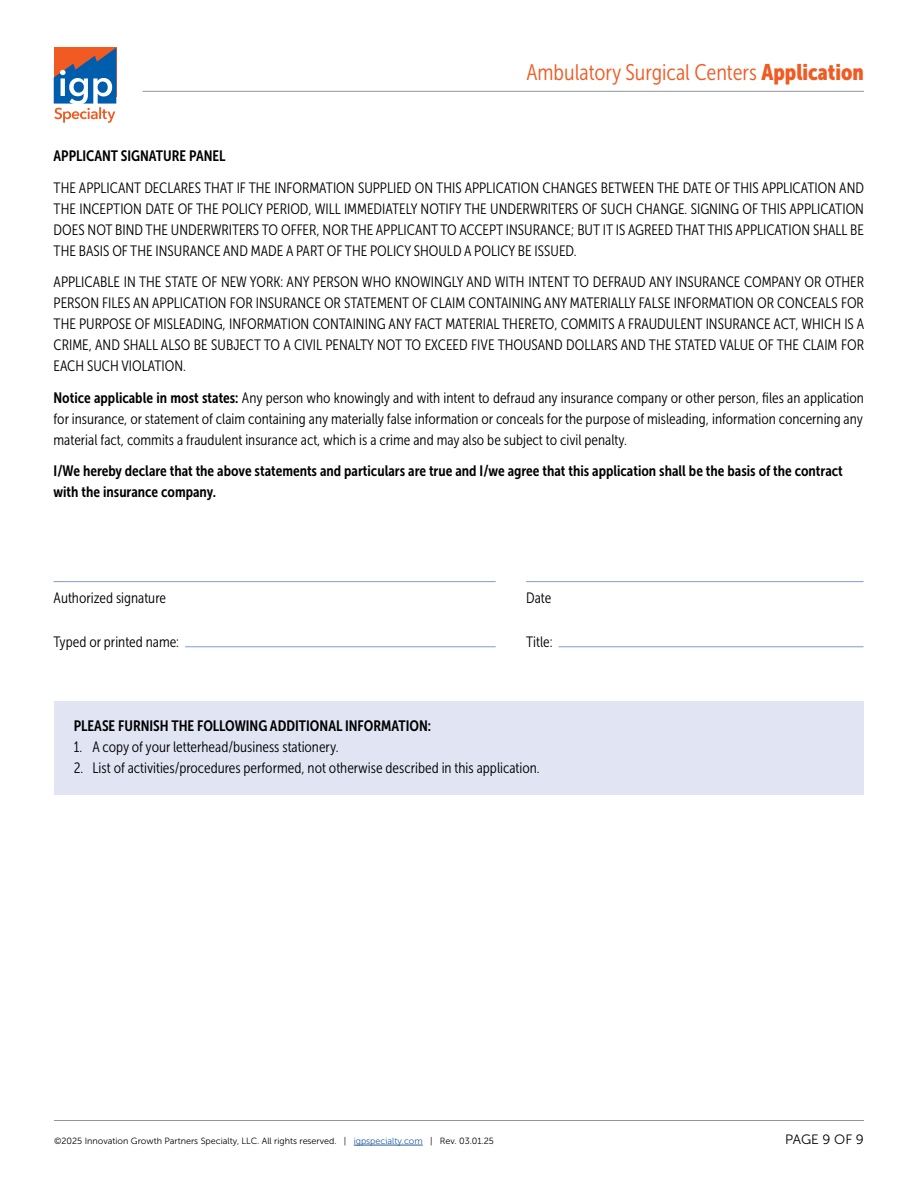
<style>
.page{position:relative;width:918px;height:1188px;background:#fff}
.page>*{position:absolute;margin:0;border:0;box-sizing:border-box;transform-origin:0 0}
.t1{font:22.5px "Museo Sans Cond 300";color:#f15a22}
.t2{font:15px/21px "Museo Sans Cond 300";color:#000;text-align:justify}
.t3{font:15px/21px "Museo Sans Cond 700";color:#000}
.t4{font:13.5px "Museo Sans 300";letter-spacing:-.005em;color:#000}
.t5{font:9px "Museo Sans 300";color:#000}
.s1{font-family:"Museo Sans Cond 900"}
.s2{font-family:"Museo Sans Cond 700"}
.s3{color:#215e9e}
</style>
<div class="page">
<hr style="left:54px;top:1120px;width:810px;height:1px;background:#939598">
<hr style="left:354px;top:1145px;width:69px;height:1px;background:#215e9e">
<hr style="left:143px;top:91px;width:721px;height:1px;background:#939598">
<svg style="left:54px;top:48px;width:62px;height:75px"></svg>
<div style="left:54px;top:701px;width:810px;height:94px;background:#e1e4f3"></div>
<hr style="left:54px;top:581px;width:442px;height:1px;background:#829acf">
<hr style="left:526px;top:581px;width:338px;height:1px;background:#829acf">
<hr style="left:185px;top:646px;width:311px;height:1px;background:#829acf">
<hr style="left:558px;top:646px;width:306px;height:1px;background:#829acf">
<h1 class="t1" style="left:526px;top:60px;width:339px">Ambulatory Surgical Centers <span class="s1">Application</span></h1>
<p class="t3" style="left:54px;top:146px;width:173px">APPLICANT SIGNATURE PANEL</p>
<p class="t2" style="left:54px;top:177px;width:812px">THE APPLICANT DECLARES THAT IF THE INFORMATION SUPPLIED ON THIS APPLICATION CHANGES BETWEEN THE DATE OF THIS APPLICATION AND THE INCEPTION DATE OF THE POLICY PERIOD, WILL IMMEDIATELY NOTIFY THE UNDERWRITERS OF SUCH CHANGE. SIGNING OF THIS APPLICATION DOES NOT BIND THE UNDERWRITERS TO OFFER, NOR THE APPLICANT TO ACCEPT INSURANCE; BUT IT IS AGREED THAT THIS APPLICATION SHALL BE THE BASIS OF THE INSURANCE AND MADE A PART OF THE POLICY SHOULD A POLICY BE ISSUED.</p>
<p class="t2" style="left:54px;top:272px;width:812px">APPLICABLE IN THE STATE OF NEW YORK: ANY PERSON WHO KNOWINGLY AND WITH INTENT TO DEFRAUD ANY INSURANCE COMPANY OR OTHER PERSON FILES AN APPLICATION FOR INSURANCE OR STATEMENT OF CLAIM CONTAINING ANY MATERIALLY FALSE INFORMATION OR CONCEALS FOR THE PURPOSE OF MISLEADING, INFORMATION CONTAINING ANY FACT MATERIAL THERETO, COMMITS A FRAUDULENT INSURANCE ACT, WHICH IS A CRIME, AND SHALL ALSO BE SUBJECT TO A CIVIL PENALTY NOT TO EXCEED FIVE THOUSAND DOLLARS AND THE STATED VALUE OF THE CLAIM FOR EACH SUCH VIOLATION.</p>
<p class="t2" style="left:54px;top:387px;width:812px"><span class="s2">Notice applicable in most states:</span> Any person who knowingly and with intent to defraud any insurance company or other person, files an application for insurance, or statement of claim containing any materially false information or conceals for the purpose of misleading, information concerning any material fact, commits a fraudulent insurance act, which is a crime and may also be subject to civil penalty.</p>
<p class="t3" style="left:54px;top:461px;width:791px">I/We hereby declare that the above statements and particulars are true and I/we agree that this application shall be the basis of the contract with the insurance company.</p>
<p class="t2" style="left:54px;top:587px;width:114px">Authorized signature</p>
<p class="t2" style="left:526px;top:587px;width:27px">Date</p>
<p class="t2" style="left:54px;top:632px;width:127px">Typed or printed name:</p>
<p class="t2" style="left:526px;top:632px;width:28px">Title:</p>
<p class="t3" style="left:74px;top:716px;width:359px">PLEASE FURNISH THE FOLLOWING ADDITIONAL INFORMATION:</p>
<p class="t2" style="left:74px;top:737px;width:266px">1. A copy of your letterhead/business stationery.</p>
<p class="t2" style="left:74px;top:758px;width:467px">2. List of activities/procedures performed, not otherwise described in this application.</p>
<p class="t5" style="left:54px;top:1136px;width:441px">©2025 Innovation Growth Partners Specialty, LLC. All rights reserved. | <span class="s3">igpspecialty.com</span> | Rev. 03.01.25</p>
<p class="t4" style="left:785px;top:1132px;width:80px">PAGE 9 OF 9</p>
</div>
